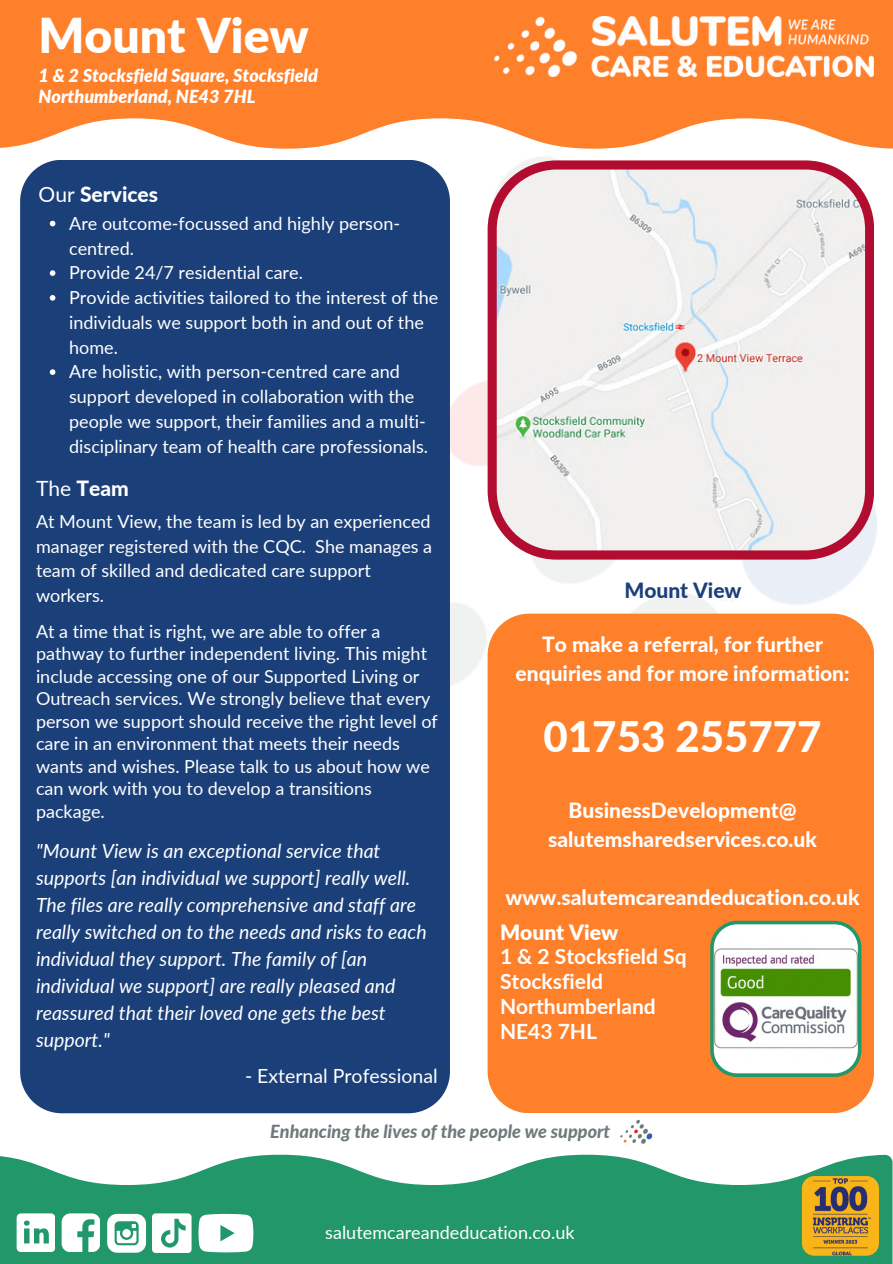
<style>
.page{position:relative;width:893px;height:1264px;background:#fff}
.page>*{position:absolute;margin:0;border:0;box-sizing:border-box;transform-origin:0 0}
.t1{font:900 48px "Lato";color:#fff}
.t2{font:800 42px "Lato";color:#fff}
.t3{font:800 21px/29.2px "Lato";color:#fff;text-align:center}
.t4{font:700 21px "Lato";color:#fff}
.t5{font:900 21px "Lato";color:#fff}
.t6{font:800 21px "Lato";color:#1b4079}
.t7{font:italic 19.5px/27px "Lato";color:#fff}
.t8{font:19.5px "Lato";color:#fff}
.t9{font:18px/24.8px "Lato";color:#fff}
.t10{font:italic 900 18px "Lato";color:#fff}
.t11{font:italic 800 18px "Lato";color:#6e7a7b}
.s1{font-weight:400}
</style>
<div class="page">
<img style="left:450px;top:157px;width:427px;height:529px">
<svg style="left:0;top:0;width:892px;height:149px;background:#fe9046"></svg>
<div style="left:487px;top:613px;width:387px;height:500px;background:#ff802b"></div>
<div style="left:20px;top:160px;width:430px;height:953px;background:#1b4079"></div>
<svg style="left:0;top:1154px;width:892px;height:109px;fill:#21976a"></svg>
<img style="left:620px;top:1119px;width:33px;height:25px">
<svg style="left:487px;top:160px;width:387px;height:399px;fill:#f1f0ef"></svg>
<img style="left:717px;top:588px;width:20px;height:14px">
<svg style="left:50px;top:221px;width:5px;height:5px"></svg>
<svg style="left:50px;top:270px;width:5px;height:6px"></svg>
<svg style="left:50px;top:295px;width:5px;height:6px"></svg>
<svg style="left:50px;top:369px;width:5px;height:6px"></svg>
<svg style="left:710px;top:920px;width:151px;height:156px"></svg>
<svg style="left:107px;top:1213px;width:39px;height:39px"></svg>
<svg style="left:62px;top:1213px;width:38px;height:38px"></svg>
<svg style="left:17px;top:1213px;width:38px;height:38px"></svg>
<svg style="left:152px;top:1213px;width:39px;height:39px"></svg>
<svg style="left:198px;top:1213px;width:55px;height:39px"></svg>
<img style="left:494px;top:16px;width:379px;height:60px">
<svg style="left:799px;top:1174px;width:81px;height:83px;background:#b39234"></svg>
<p class="t1" style="left:39px;top:6px;width:272px">Mount View</p>
<p class="t10" style="left:39px;top:64px;width:281px">1 &amp; 2 Stocksfield Square, Stocksfield</p>
<p class="t10" style="left:39px;top:85px;width:218px">Northumberland, NE43 7HL</p>
<p class="t3" style="left:39px;top:179px;width:121px"><span class="s1">Our</span> Services</p>
<p class="t9" style="left:69px;top:210px;width:332px">Are outcome-focussed and highly person&shy;centred.</p>
<p class="t9" style="left:69px;top:260px;width:235px">Provide 24/7 residential care.</p>
<p class="t9" style="left:69px;top:285px;width:371px">Provide activities tailored to the interest of the individuals we support both in and out of the home.</p>
<p class="t9" style="left:69px;top:359px;width:360px">Are holistic, with person-centred care and support developed in collaboration with the people we support, their families and a multi&shy;disciplinary team of health care professionals.</p>
<p class="t3" style="left:36px;top:473px;width:94px"><span class="s1">The</span> Team</p>
<p class="t9" style="left:36px;top:508px;width:397px">At Mount View, the team is led by an experienced manager registered with the CQC. She manages a team of skilled and dedicated care support workers.</p>
<p class="t9" style="left:36px;top:619px;width:403px;line-height:22.5px">At a time that is right, we are able to offer a pathway to further independent living. This might include accessing one of our Supported Living or Outreach services. We strongly believe that every person we support should receive the right level of care in an environment that meets their needs wants and wishes. Please talk to us about how we can work with you to develop a transitions package.</p>
<p class="t7" style="left:36px;top:837px;width:392px">"Mount View is an exceptional service that supports [an individual we support] really well.<br>The files are really comprehensive and staff are really switched on to the needs and risks to each individual they support. The family of [an individual we support] are really pleased and reassured that their loved one gets the best support."</p>
<p class="t8" style="left:245px;top:1063px;width:194px">- External Professional</p>
<p class="t6" style="left:624px;top:577px;width:119px">Mount View</p>
<p class="t3" style="left:515px;top:629px;width:335px">To make a referral, for further enquiries and for more information:</p>
<p class="t2" style="left:543px;top:710px;width:279px">01753 255777</p>
<p class="t3" style="left:568px;top:794px;width:229px">BusinessDevelopment@</p>
<p class="t3" style="left:548px;top:824px;width:270px">salutemsharedservices.co.uk</p>
<p class="t3" style="left:505px;top:882px;width:355px">www.salutemcareandeducation.co.uk</p>
<p class="t5" style="left:500px;top:918px;width:120px">Mount View</p>
<p class="t4" style="left:500px;top:943px;width:188px">1 &amp; 2 Stocksfield Sq</p>
<p class="t4" style="left:500px;top:968px;width:105px">Stocksfield</p>
<p class="t4" style="left:500px;top:993px;width:157px">Northumberland</p>
<p class="t4" style="left:500px;top:1017px;width:98px">NE43 7HL</p>
<p class="t11" style="left:270px;top:1120px;width:341px">Enhancing the lives of the people we support</p>
<p class="t9" style="left:325px;top:1219px;width:251px">salutemcareandeducation.co.uk</p>
</div>
